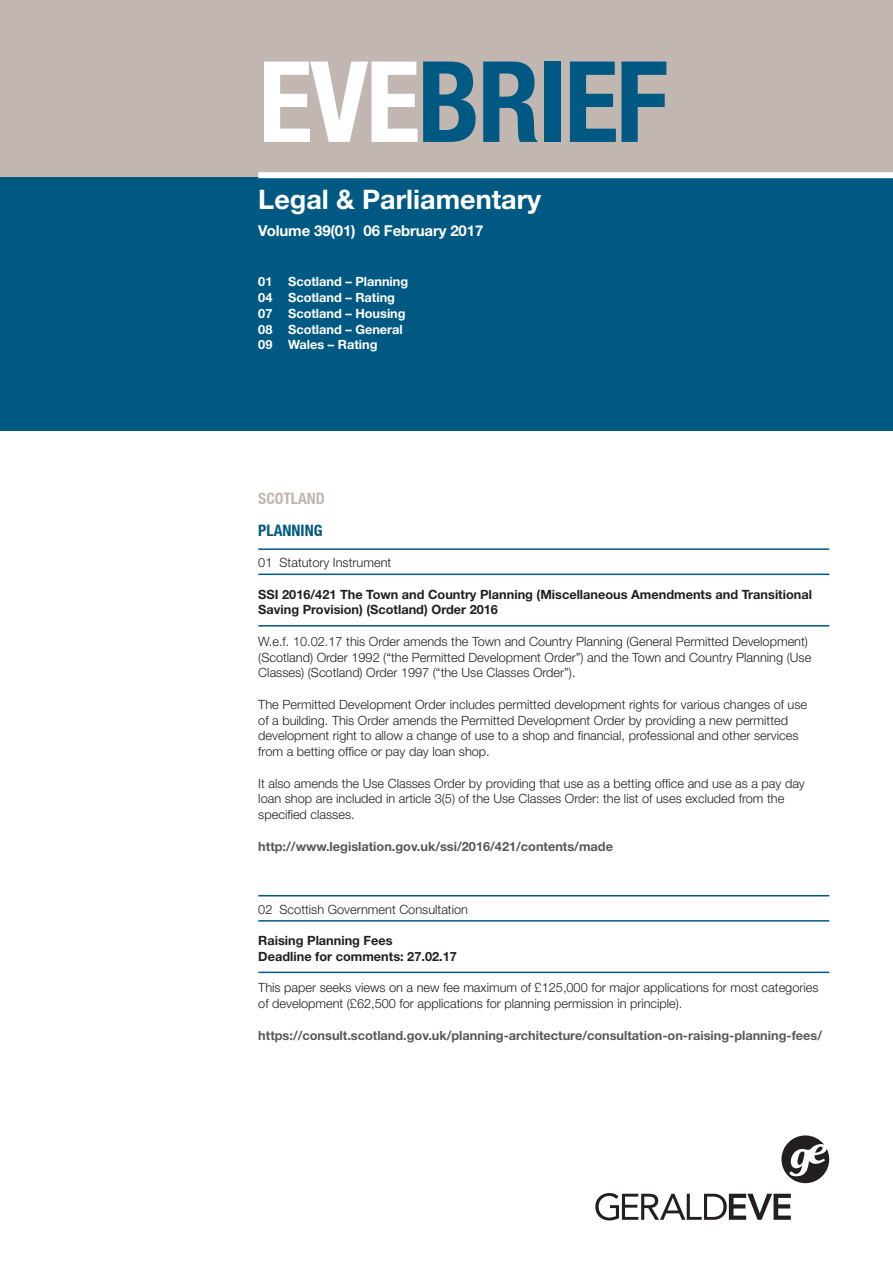
<style>
.page{position:relative;width:893px;height:1263px;background:#fff}
.page>*{position:absolute;margin:0;border:0;box-sizing:border-box;transform-origin:0 0}
.t1{font:700 condensed 112.5px "Helvetica Neue LT";letter-spacing:-.02em;color:#005983}
.t2{font:700 27px "Helvetica Neue";color:#fff}
.CAPS_BLUE{font:700 condensed 15.75px "Helvetica Neue LT";color:#c2b6b1}
.CAPS_LINE_BLUE{font:700 condensed 15.75px "Helvetica Neue LT";color:#005983}
.t3{font:700 15px "Helvetica Neue";letter-spacing:-.01em;color:#fff}
.WWW{font:300 12.75px/15.8px "Helvetica Neue";color:#231f20}
.BOLD_LINE_BLUE{font:700 12.75px/15.8px "Helvetica Neue";color:#231f20}
.WWW_BLUE{font:700 12.75px "Helvetica Neue";color:#57585a}
.t4{font:700 12.75px "Helvetica Neue";color:#fff}
.WWW-2{font:700 12.75px "Helvetica Neue";color:#57585a}
.LIGHT_LINE_BLUE{font:300 12.75px "Helvetica Neue";color:#231f20}
.s1{color:#fff}
</style>
<div class="page">
<div style="left:0;top:176px;width:893px;height:255px;background:#005983"></div>
<div style="left:0;top:0;width:893px;height:176px;background:#c2b6b1"></div>
<div style="left:258px;top:172px;width:635px;height:6px;background:#fff"></div>
<svg style="left:781px;top:1135px;width:48px;height:48px"></svg>
<svg style="left:595px;top:1193px;width:196px;height:27px"></svg>
<hr style="left:258px;top:548px;width:571px;height:2px;background:#005983">
<hr style="left:258px;top:573px;width:571px;height:2px;background:#005983">
<hr style="left:258px;top:625px;width:571px;height:1px;background:#005983">
<hr style="left:258px;top:895px;width:571px;height:1px;background:#005983">
<hr style="left:258px;top:920px;width:571px;height:1px;background:#005983">
<hr style="left:258px;top:971px;width:571px;height:2px;background:#005983">
<p class="t1" style="left:258px;top:34px;width:411px"><span class="s1">EVE</span>BRIEF</p>
<p class="t2" style="left:258px;top:182px;width:284px">Legal &amp; Parliamentary</p>
<p class="t3" style="left:258px;top:221px;width:227px">Volume 39(01) 06 February 2017</p>
<p class="t4" style="left:258px;top:274px;width:151px">01 Scotland – Planning</p>
<p class="t4" style="left:258px;top:290px;width:138px">04 Scotland – Rating</p>
<p class="t4" style="left:258px;top:305px;width:149px">07 Scotland – Housing</p>
<p class="t4" style="left:258px;top:321px;width:146px">08 Scotland – General</p>
<p class="t4" style="left:258px;top:337px;width:121px">09 Wales – Rating</p>
<p class="CAPS_BLUE" style="left:258px;top:489px;width:68px">SCOTLAND</p>
<p class="CAPS_LINE_BLUE" style="left:258px;top:520px;width:66px">PLANNING</p>
<p class="LIGHT_LINE_BLUE" style="left:258px;top:555px;width:134px">01 Statutory Instrument</p>
<p class="BOLD_LINE_BLUE" style="left:258px;top:586px;width:555px">SSI 2016/421 The Town and Country Planning (Miscellaneous Amendments and Transitional<br>Saving Provision) (Scotland) Order 2016</p>
<p class="WWW" style="left:258px;top:633px;width:554px">W.e.f. 10.02.17 this Order amends the Town and Country Planning (General Permitted Development) (Scotland) Order 1992 (“the Permitted Development Order”) and the Town and Country Planning (Use<br>Classes) (Scotland) Order 1997 (“the Use Classes Order”).</p>
<p class="WWW" style="left:258px;top:696px;width:550px">The Permitted Development Order includes permitted development rights for various changes of use of a building. This Order amends the Permitted Development Order by providing a new permitted development right to allow a change of use to a shop and financial, professional and other services from a betting office or pay day loan shop.</p>
<p class="WWW" style="left:258px;top:775px;width:548px">It also amends the Use Classes Order by providing that use as a betting office and use as a pay day loan shop are included in article 3(5) of the Use Classes Order: the list of uses excluded from the specified classes.</p>
<p class="WWW-2" style="left:258px;top:838px;width:356px">http://www.legislation.gov.uk/ssi/2016/421/contents/made</p>
<p class="LIGHT_LINE_BLUE" style="left:258px;top:901px;width:211px">02 Scottish Government Consultation</p>
<p class="BOLD_LINE_BLUE" style="left:258px;top:932px;width:200px">Raising Planning Fees<br>Deadline for comments: 27.02.17</p>
<p class="WWW" style="left:258px;top:980px;width:562px">This paper seeks views on a new fee maximum of £125,000 for major applications for most categories of development (£62,500 for applications for planning permission in principle).</p>
<p class="WWW_BLUE" style="left:258px;top:1027px;width:565px">https://consult.scotland.gov.uk/planning-architecture/consultation-on-raising-planning-fees/</p>
</div>
